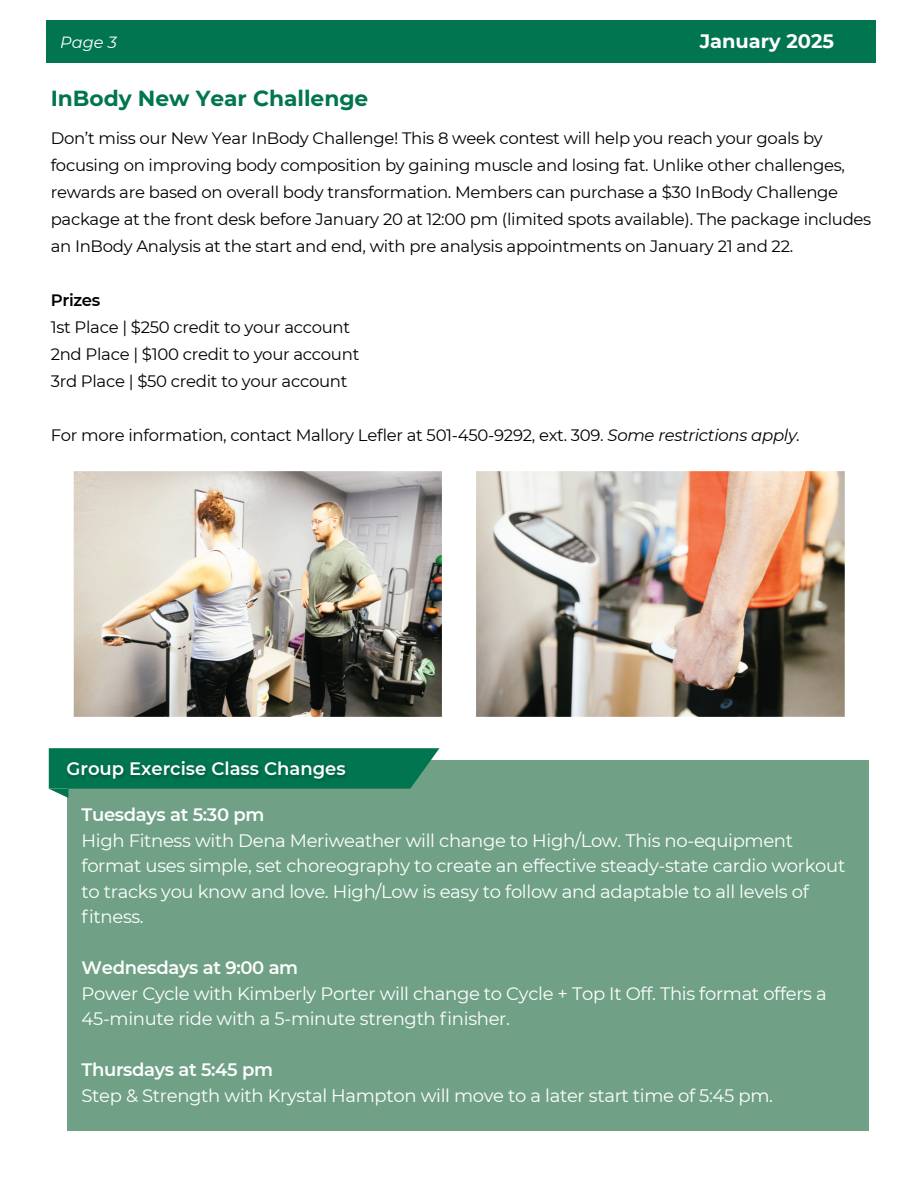
<style>
.page{position:relative;width:918px;height:1188px;background:#fff}
.page>*{position:absolute;margin:0;border:0;box-sizing:border-box;transform-origin:0 0}
.t1{font:700 21.75px "Montserrat";color:#007550}
.t2{font:700 19.35px "Montserrat";color:#fff}
.t3{font:18px/25.5px "Montserrat";letter-spacing:-.02em;color:#fff}
.t4{font:600 18px "Montserrat";letter-spacing:-.02em;color:#fff}
.t5{font:600 18px "Montserrat";color:#fff}
.t6{font:16.5px/27px "Montserrat";letter-spacing:-.02em;color:#000}
.t7{font:600 16.5px "Montserrat";letter-spacing:-.02em;color:#000}
.t8{font:italic 16.2px "Montserrat";color:#fff}
.s1{font-style:italic}
</style>
<div class="page">
<div style="left:47px;top:20px;width:829px;height:43px;background:#007550"></div>
<div style="left:67px;top:760px;width:802px;height:371px;background:#70a187"></div>
<svg style="left:49px;top:748px;width:390px;height:50px"></svg>
<img style="left:64px;top:757px;width:367px;height:30px">
<img style="left:74px;top:472px;width:368px;height:244px">
<img style="left:476px;top:472px;width:368px;height:244px">
<p class="t8" style="left:60px;top:32px;width:58px">Page 3</p>
<p class="t2" style="left:700px;top:27px;width:136px">January 2025</p>
<h1 class="t1" style="left:51px;top:83px;width:319px">InBody New Year Challenge</h1>
<p class="t6" style="left:51px;top:124px;width:822px">Don’t miss our New Year InBody Challenge! This 8 week contest will help you reach your goals by focusing on improving body composition by gaining muscle and losing fat. Unlike other challenges, rewards are based on overall body transformation. Members can purchase a $30 InBody Challenge package at the front desk before January 20 at 12:00 pm (limited spots available). The package includes an InBody Analysis at the start and end, with pre analysis appointments on January 21 and 22.</p>
<p class="t7" style="left:51px;top:288px;width:51px">Prizes</p>
<p class="t6" style="left:51px;top:313px;width:310px">1st Place | $250 credit to your account<br>2nd Place | $100 credit to your account<br>3rd Place | $50 credit to your account</p>
<p class="t6" style="left:51px;top:421px;width:751px">For more information, contact Mallory Lefler at 501-450-9292, ext. 309. <span class="s1">Some restrictions apply.</span></p>
<p class="t5" style="left:67px;top:756px;width:281px">Group Exercise Class Changes</p>
<p class="t4" style="left:82px;top:802px;width:184px">Tuesdays at 5:30 pm</p>
<p class="t3" style="left:82px;top:827px;width:765px">High Fitness with Dena Meriweather will change to High/Low. This no-equipment format uses simple, set choreography to create an effective steady-state cardio workout to tracks you know and love. High/Low is easy to follow and adaptable to all levels of fitness.</p>
<p class="t4" style="left:82px;top:955px;width:218px">Wednesdays at 9:00 am</p>
<p class="t3" style="left:82px;top:980px;width:747px">Power Cycle with Kimberly Porter will change to Cycle + Top It Off. This format offers a<br>45-minute ride with a 5-minute strength finisher.</p>
<p class="t4" style="left:82px;top:1057px;width:193px">Thursdays at 5:45 pm</p>
<p class="t3" style="left:82px;top:1082px;width:693px">Step &amp; Strength with Krystal Hampton will move to a later start time of 5:45 pm.</p>
</div>
